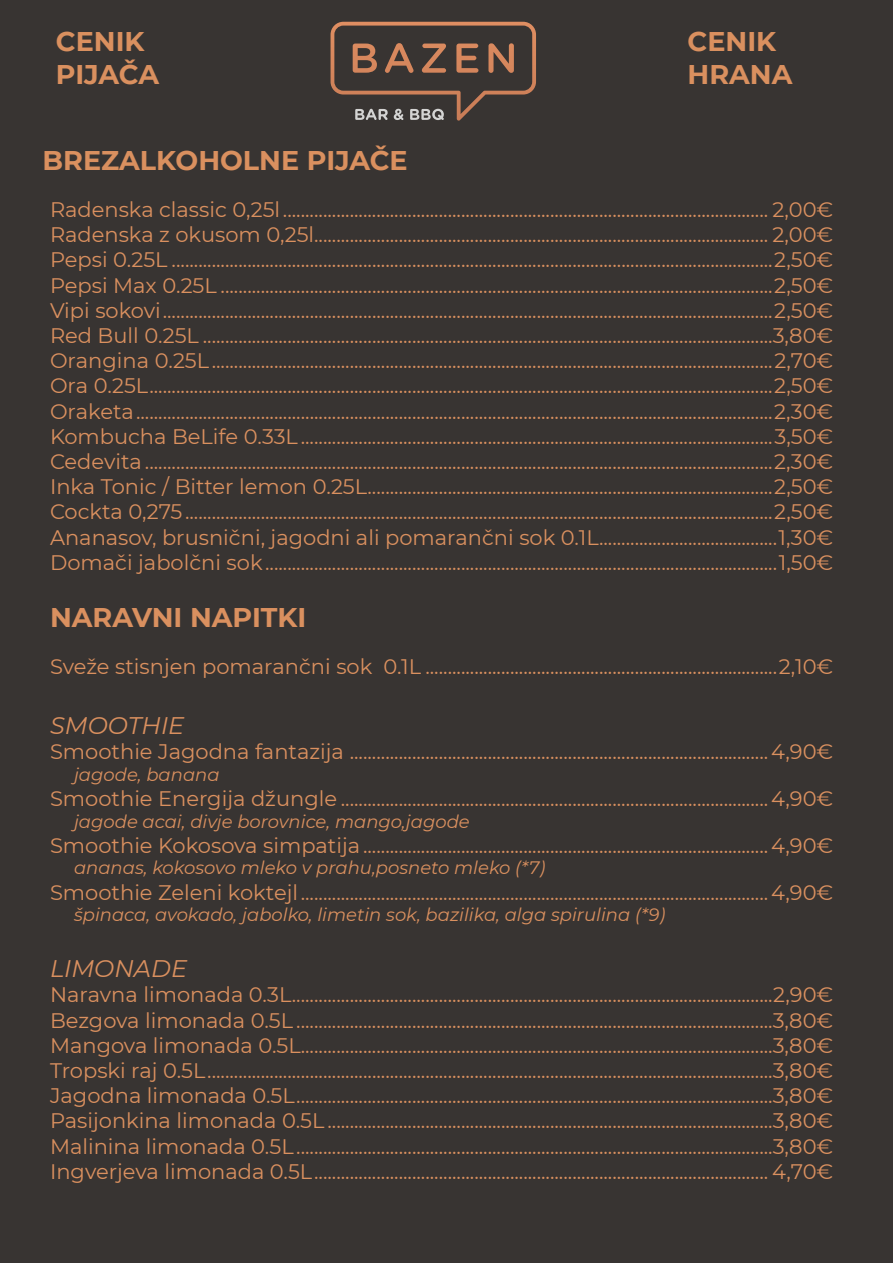
<style>
.page{position:relative;width:893px;height:1263px;background:#383432}
.page>*{position:absolute;margin:0;border:0;box-sizing:border-box;transform-origin:0 0}
.t1{font:700 27px/32.4px "Montserrat";color:#da905f}
.t2{font:italic 24px "Montserrat";color:#da905f}
.t3{font:21px/25.2px "Montserrat";color:#da905f;text-align:justify}
.t4{font:italic 18px "Montserrat";color:#da905f}
</style>
<div class="page">
<svg style="left:331px;top:22px;width:205px;height:99px;background:#59473d"></svg>
<p class="t1" style="left:56px;top:24px;width:105px">CENIK<br>PIJAČA</p>
<p class="t1" style="left:688px;top:24px;width:106px">CENIK<br>HRANA</p>
<p class="t1" style="left:43px;top:143px;width:367px">BREZALKOHOLNE PIJAČE</p>
<p class="t3" style="left:50px;top:196px;width:785px">Radenska classic 0,25l............................................................................................................. 2,00€ Radenska z okusom 0,25l...................................................................................................... 2,00€ Pepsi 0.25L .......................................................................................................................................2,50€ Pepsi Max 0.25L ............................................................................................................................2,50€ Vipi sokovi.........................................................................................................................................2,50€ Red Bull 0.25L ................................................................................................................................3,80€ Orangina 0.25L..............................................................................................................................2,70€ Ora 0.25L............................................................................................................................................2,50€ Oraketa...............................................................................................................................................2,30€ Kombucha BeLife 0.33L..........................................................................................................3,50€ Cedevita.............................................................................................................................................2,30€ Inka Tonic / Bitter lemon 0.25L...........................................................................................2,50€ Cockta 0,275....................................................................................................................................2,50€ Ananasov, brusnični, jagodni ali pomarančni sok 0.1L........................................1,30€ Domači jabolčni sok...................................................................................................................1,50€</p>
<p class="t1" style="left:50px;top:600px;width:258px">NARAVNI NAPITKI</p>
<p class="t3" style="left:50px;top:653px;width:785px">Sveže stisnjen pomarančni sok 0.1L ...............................................................................2,10€</p>
<p class="t2" style="left:50px;top:709px;width:136px">SMOOTHIE</p>
<p class="t3" style="left:50px;top:738px;width:785px">Smoothie Jagodna fantazija ..............................................................................................4,90€</p>
<p class="t4" style="left:74px;top:762px;width:147px">jagode, banana</p>
<p class="t3" style="left:50px;top:785px;width:785px">Smoothie Energija džungle ................................................................................................4,90€</p>
<p class="t4" style="left:74px;top:809px;width:397px">jagode acai, divje borovnice, mango,jagode</p>
<p class="t3" style="left:50px;top:832px;width:785px">Smoothie Kokosova simpatija...........................................................................................4,90€</p>
<p class="t4" style="left:74px;top:855px;width:473px">ananas, kokosovo mleko v prahu,posneto mleko (*7)</p>
<p class="t3" style="left:50px;top:879px;width:785px">Smoothie Zeleni koktejl.........................................................................................................4,90€</p>
<p class="t4" style="left:74px;top:902px;width:593px">špinaca, avokado, jabolko, limetin sok, bazilika, alga spirulina (*9)</p>
<p class="t2" style="left:50px;top:952px;width:139px">LIMONADE</p>
<p class="t3" style="left:50px;top:982px;width:785px">Naravna limonada 0.3L............................................................................................................2,90€ Bezgova limonada 0.5L ...........................................................................................................3,80€ Mangova limonada 0.5L..........................................................................................................3,80€ Tropski raj 0.5L...............................................................................................................................3,80€ Jagodna limonada 0.5L...........................................................................................................3,80€ Pasijonkina limonada 0.5L....................................................................................................3,80€ Malinina limonada 0.5L...........................................................................................................3,80€ Ingverjeva limonada 0.5L...................................................................................................... 4,70€</p>
</div>
